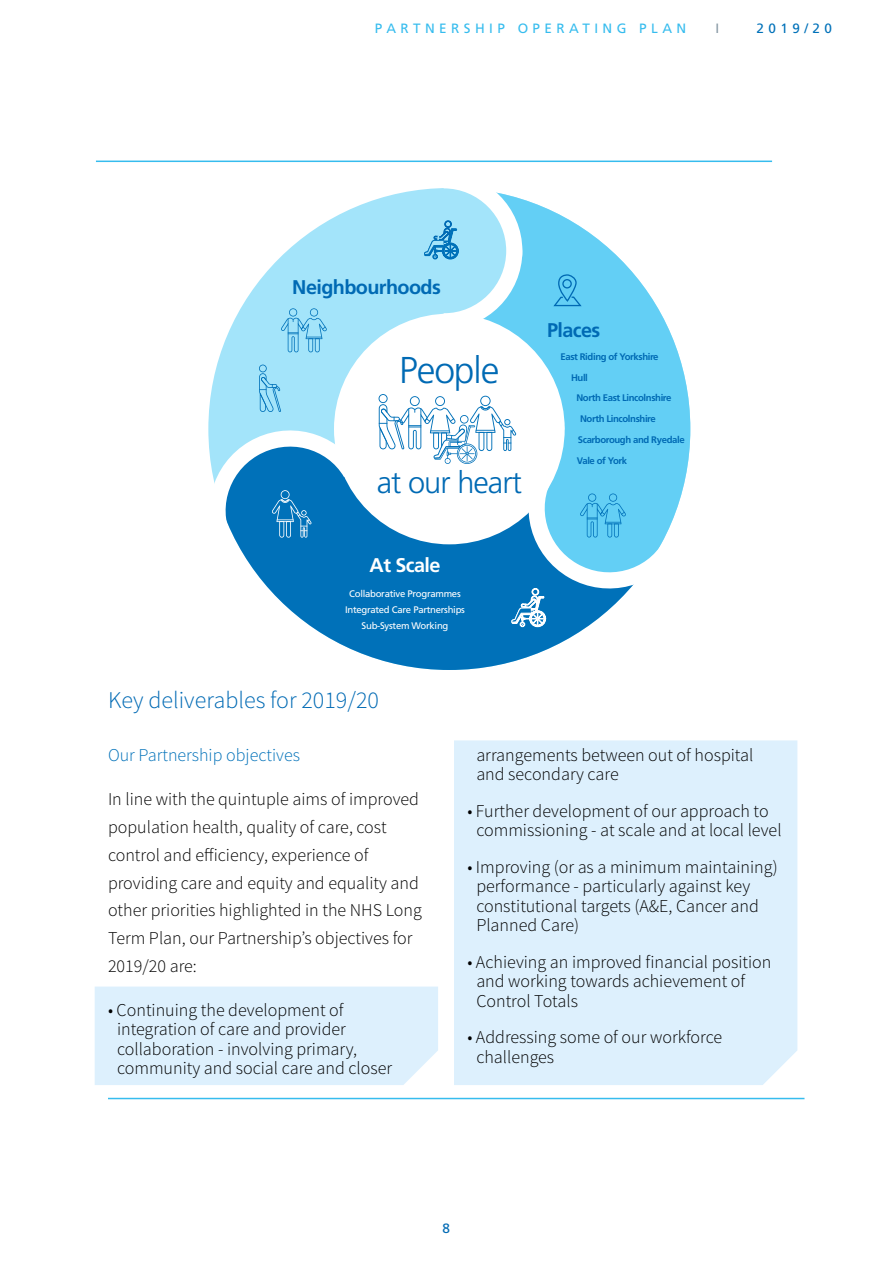
<style>
.page{position:relative;width:893px;height:1263px;background:#fff}
.page>*{position:absolute;margin:0;border:0;box-sizing:border-box;transform-origin:0 0}
.t1{font:300 37.35px "Frutiger";letter-spacing:-.03em;color:#006ab4}
.t2{font:300 30.75px "Frutiger";letter-spacing:-.03em;color:#006ab4}
.t3{font:300 24px "Source Sans Pro";color:#006ab4}
.t4{font:700 19.8px "Frutiger";letter-spacing:-.03em;color:#006ab4}
.t5{font:700 19.8px "Frutiger";letter-spacing:-.03em;color:#fff}
.t6{font:300 18px/19.5px "Source Sans Pro";color:#000}
.t7{font:300 18px "Source Sans Pro";color:#0071b9}
.t8{font:13.5px "Frutiger";letter-spacing:.33em;color:#36bcee}
.t9{font:13.5px "Frutiger";letter-spacing:.33em;color:#0071b9}
.t10{font:13.5px "Frutiger";color:#006ab4}
.t11{font:13.5px "Frutiger";color:#8597a3}
.t12{font:700 9.6px/20.9px "Frutiger";letter-spacing:-.04em;color:#006ab4}
.t13{font:9.6px/16.2px "Frutiger";letter-spacing:-.03em;color:#fff;text-align:center}
</style>
<div class="page">
<div style="left:95px;top:986px;width:343px;height:99px;background:#ddf0fd"></div>
<div style="left:454px;top:740px;width:343px;height:345px;background:#ddf0fd"></div>
<hr style="left:108px;top:1098px;width:696px;height:1px;background:#36bcee">
<hr style="left:96px;top:161px;width:676px;height:1px;background:#36bcee">
<div style="left:208px;top:188px;width:482px;height:482px;background:#a3e4fa;border-radius:50%"></div>
<svg style="left:519px;top:202px;width:169px;height:192px;fill:#63cff5"></svg>
<svg style="left:208px;top:424px;width:379px;height:246px;fill:#0071b9"></svg>
<div style="left:334px;top:314px;width:231px;height:230px;background:#fff;border-radius:50%"></div>
<svg style="left:208px;top:428px;width:165px;height:140px"></svg>
<svg style="left:281px;top:308px;width:46px;height:44px"></svg>
<svg style="left:259px;top:365px;width:22px;height:47px"></svg>
<svg style="left:379px;top:394px;width:312px;height:233px"></svg>
<svg style="left:424px;top:188px;width:106px;height:149px"></svg>
<div style="left:558px;top:274px;width:19px;height:27px;border:1px solid #006ab4;border-radius:8px"></div>
<svg style="left:552px;top:296px;width:31px;height:11px"></svg>
<div style="left:562px;top:279px;width:10px;height:9px;border:1px solid #006ab4;border-radius:50%"></div>
<p class="t8" style="left:375px;top:20px;width:313px">PARTNERSHIP OPERATING PLAN</p>
<p class="t11" style="left:715px;top:20px;width:5px">I</p>
<p class="t9" style="left:756px;top:20px;width:77px">2019/20</p>
<p class="t4" style="left:292px;top:275px;width:150px">Neighbourhoods</p>
<h1 class="t1" style="left:399px;top:349px;width:102px">People</h1>
<h2 class="t2" style="left:377px;top:465px;width:147px">at our heart</h2>
<p class="t5" style="left:370px;top:554px;width:72px">At Scale</p>
<p class="t13" style="left:345px;top:585px;width:121px">Collaborative Programmes<br>Integrated Care Partnerships<br>Sub-System Working</p>
<h3 class="t3" style="left:108px;top:686px;width:272px">Key deliverables for 2019/20</h3>
<p class="t4" style="left:547px;top:319px;width:55px">Places</p>
<p class="t12" style="left:571px;top:346px;width:89px;text-indent:-11px">East Riding of Yorkshire<br>Hull</p>
<p class="t12" style="left:576px;top:388px;width:97px">North East Lincolnshire</p>
<p class="t12" style="left:580px;top:408px;width:77px">North Lincolnshire</p>
<p class="t12" style="left:578px;top:429px;width:108px">Scarborough and Ryedale</p>
<p class="t12" style="left:577px;top:450px;width:52px">Vale of York</p>
<p class="t7" style="left:108px;top:744px;width:193px">Our Partnership objectives</p>
<p class="t6" style="left:108px;top:786px;width:315px;line-height:27.8px">In line with the quintuple aims of improved population health, quality of care, cost control and efficiency, experience of providing care and equity and equality and other priorities highlighted in the NHS Long Term Plan, our Partnership’s objectives for 2019/20 are:</p>
<p class="t6" style="left:117px;top:1000px;width:277px;text-indent:-9px">• Continuing the development of integration of care and provider collaboration - involving primary, community and social care and closer</p>
<p class="t6" style="left:476px;top:745px;width:279px">arrangements between out of hospital and secondary care</p>
<p class="t6" style="left:476px;top:801px;width:307px;text-indent:-9px">• Further development of our approach to commissioning - at scale and at local level</p>
<p class="t6" style="left:476px;top:857px;width:303px;text-indent:-9px">• Improving (or as a minimum maintaining) performance - particularly against key constitutional targets (A&amp;E, Cancer and Planned Care)</p>
<p class="t6" style="left:476px;top:952px;width:297px;text-indent:-9px">• Achieving an improved financial position and working towards achievement of<br>Control Totals</p>
<p class="t6" style="left:476px;top:1027px;width:247px;text-indent:-9px">• Addressing some of our workforce challenges</p>
<p class="t10" style="left:442px;top:1220px;width:9px">8</p>
</div>
